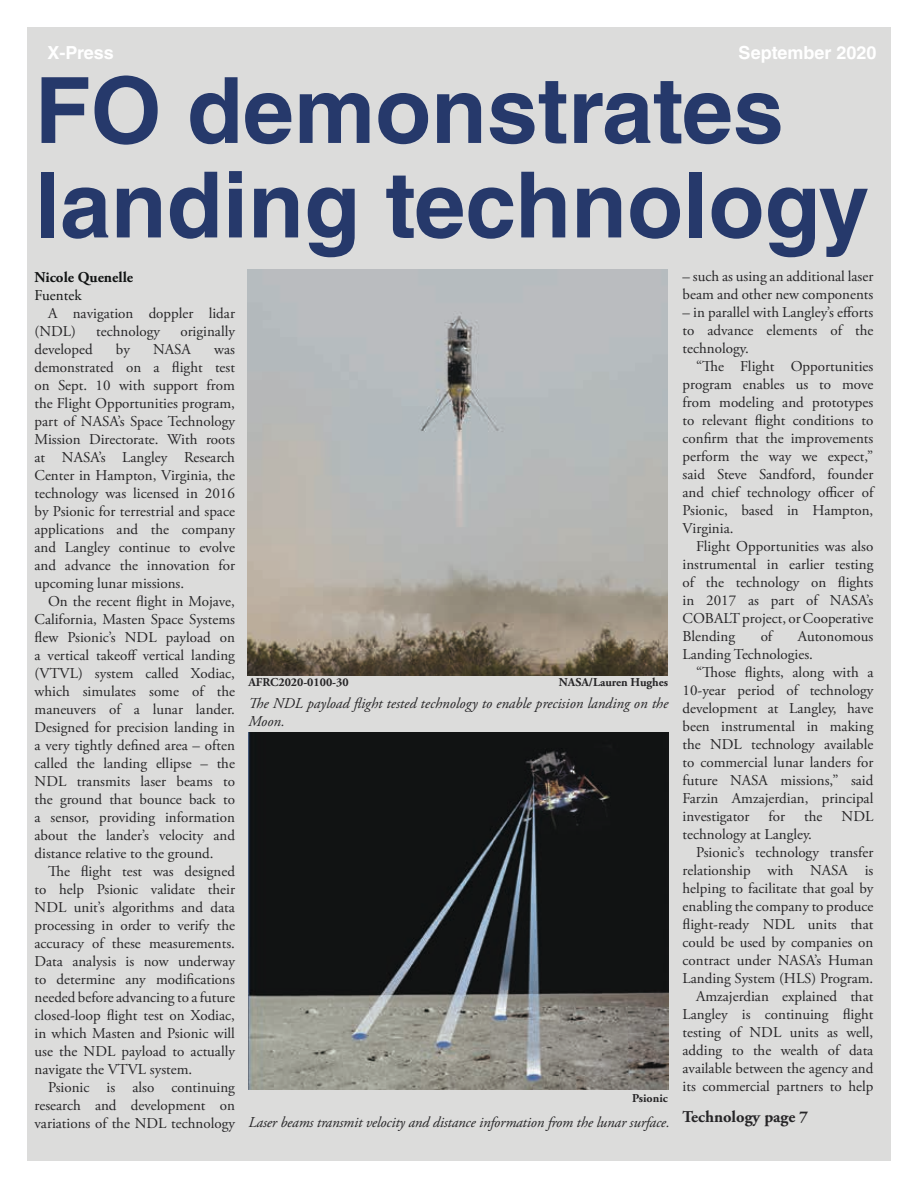
<style>
.page{position:relative;width:918px;height:1188px;background:#fff}
.page>*{position:absolute;margin:0;border:0;box-sizing:border-box;transform-origin:0 0}
.t1{font:700 91.5px/94.5px "Helvetica LT Std";color:#26396b}
.t2{font:700 18px "Helvetica LT Std";color:#fff}
.t3{font:700 16.5px "Adobe Garamond Pro";color:#262527}
.t4{font:15px/18px "Adobe Garamond Pro";color:#262527;text-align:justify}
.t5{font:italic 15px/18px "Adobe Garamond Pro";letter-spacing:-.01em;color:#262527}
.t6{font:700 15px/18px "Adobe Garamond Pro";color:#111313}
.t7{font:700 12px "Adobe Garamond Pro";color:#262527}
.s1{font-weight:400}
</style>
<div class="page">
<div style="left:27px;top:27px;width:864px;height:1134px;background:#dcdcdb"></div>
<img style="left:248px;top:270px;width:420px;height:406px">
<img style="left:248px;top:733px;width:421px;height:357px">
<p class="t2" style="left:48px;top:42px;width:68px">X-Press</p>
<p class="t2" style="left:739px;top:42px;width:139px">September 2020</p>
<p class="t1" style="left:35px;top:62px;width:836px">FO demonstrates landing technology</p>
<p class="t6" style="left:35px;top:268px;width:100px">Nicole Quenelle<br><span class="s1">Fuentek</span></p>
<p class="t4" style="left:35px;top:304px;width:202px;text-indent:14px">A navigation doppler lidar (NDL)</p>
<p class="t4" style="left:96px;top:322px;width:65px">technology</p>
<p class="t4" style="left:180px;top:322px;width:56px">originally</p>
<p class="t4" style="left:35px;top:340px;width:60px">developed</p>
<p class="t4" style="left:116px;top:340px;width:15px">by</p>
<p class="t4" style="left:153px;top:340px;width:39px">NASA</p>
<p class="t4" style="left:35px;top:340px;width:202px;text-indent:180px">was demonstrated on a flight test on Sept. 10 with support from the Flight Opportunities program, part of NASA’s Space Technology Mission Directorate. With roots at NASA’s Langley Research Center in Hampton, Virginia, the technology was licensed in 2016 by Psionic for terrestrial and space applications and the company and Langley continue to evolve and advance the innovation for upcoming lunar missions.</p>
<p class="t4" style="left:35px;top:592px;width:202px;text-indent:14px">On the recent flight in Mojave, California, Masten Space Systems flew Psionic’s NDL payload on a vertical takeoff vertical landing (VTVL) system called Xodiac, which simulates some of the maneuvers of a lunar lander.<br>Designed for precision landing in a very tightly defined area – often called the landing ellipse – the NDL transmits laser beams to the ground that bounce back to a sensor, providing information about the lander’s velocity and distance relative to the ground.</p>
<p class="t4" style="left:35px;top:862px;width:202px;text-indent:14px">The flight test was designed to help Psionic validate their NDL unit’s algorithms and data processing in order to verify the accuracy of these measurements.<br>Data analysis is now underway to determine any modifications needed before advancing to a future closed-loop flight test on Xodiac, in which Masten and Psionic will use the NDL payload to actually navigate the VTVL system.</p>
<p class="t4" style="left:35px;top:1078px;width:202px;text-indent:14px">Psionic is also continuing research and development on variations of the NDL technology</p>
<p class="t7" style="left:248px;top:675px;width:102px">AFRC2020-0100-30</p>
<p class="t7" style="left:559px;top:675px;width:111px">NASA/Lauren Hughes</p>
<p class="t5" style="left:248px;top:695px;width:421px">The NDL payload flight tested technology to enable precision landing on the<br>Moon.</p>
<p class="t7" style="left:632px;top:1091px;width:37px">Psionic</p>
<p class="t5" style="left:248px;top:1114px;width:423px">Laser beams transmit velocity and distance information from the lunar surface.</p>
<p class="t4" style="left:683px;top:268px;width:192px">– such as using an additional laser beam and other new components</p>
<p class="t4" style="left:683px;top:304px;width:192px">– in parallel with Langley’s efforts to advance elements of the technology.</p>
<p class="t4" style="left:683px;top:358px;width:192px;text-indent:14px">“The Flight Opportunities program enables us to move from modeling and prototypes to relevant flight conditions to confirm that the improvements perform the way we expect,” said Steve Sandford, founder and chief technology officer of Psionic, based in Hampton, Virginia.</p>
<p class="t4" style="left:683px;top:538px;width:192px;text-indent:14px">Flight Opportunities was also instrumental in earlier testing of the technology on flights in 2017 as part of NASA’s COBALT project, or Cooperative Blending</p>
<p class="t4" style="left:761px;top:628px;width:13px">of</p>
<p class="t4" style="left:683px;top:628px;width:192px;text-indent:115px">Autonomous<br>Landing Technologies.</p>
<p class="t4" style="left:683px;top:664px;width:192px;text-indent:14px">“Those flights, along with a 10-year period of technology development at Langley, have been instrumental in making the NDL technology available to commercial lunar landers for future NASA missions,” said Farzin Amzajerdian, principal investigator</p>
<p class="t4" style="left:769px;top:808px;width:18px">for</p>
<p class="t4" style="left:804px;top:808px;width:20px">the</p>
<p class="t4" style="left:842px;top:808px;width:33px">NDL</p>
<p class="t4" style="left:683px;top:826px;width:131px">technology at Langley.</p>
<p class="t4" style="left:696px;top:844px;width:179px">Psionic’s technology transfer</p>
<p class="t4" style="left:683px;top:862px;width:192px">relationship with NASA is</p>
<p class="t4" style="left:683px;top:880px;width:192px">helping to facilitate that goal by</p>
<p class="t4" style="left:683px;top:898px;width:192px">enabling the company to produce</p>
<p class="t4" style="left:683px;top:916px;width:192px">flight-ready NDL units that</p>
<p class="t4" style="left:683px;top:934px;width:192px">could be used by companies on</p>
<p class="t4" style="left:683px;top:952px;width:192px">contract under NASA’s Human</p>
<p class="t4" style="left:683px;top:970px;width:192px">Landing System (HLS) Program.</p>
<p class="t4" style="left:696px;top:988px;width:179px">Amzajerdian explained that</p>
<p class="t4" style="left:683px;top:1006px;width:192px">Langley is continuing flight</p>
<p class="t4" style="left:683px;top:1024px;width:192px">testing of NDL units as well,</p>
<p class="t4" style="left:683px;top:1042px;width:192px">adding to the wealth of data</p>
<p class="t4" style="left:683px;top:1060px;width:192px">available between the agency and</p>
<p class="t4" style="left:683px;top:1078px;width:192px">its commercial partners to help</p>
<p class="t3" style="left:683px;top:1107px;width:127px">Technology page 7</p>
</div>
